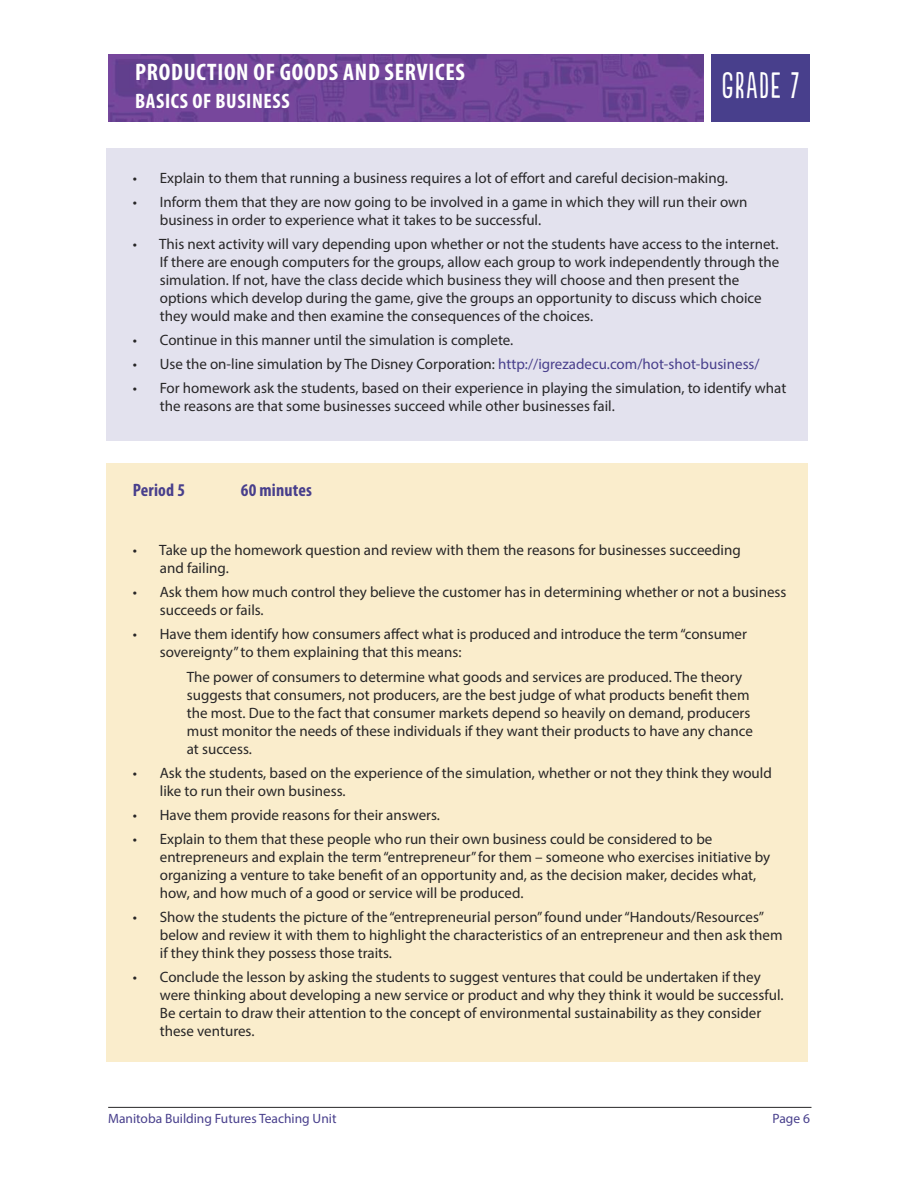
<style>
.page{position:relative;width:918px;height:1188px;background:#fff}
.page>*{position:absolute;margin:0;border:0;box-sizing:border-box;transform-origin:0 0}
.t1{font:34.5px "Populaire";letter-spacing:.05em;color:#fff}
.t2{font:700 condensed 24px "Myriad Pro";letter-spacing:.03em;color:#fff}
.t3{font:700 condensed 21px "Myriad Pro";letter-spacing:.03em;color:#fff}
.t4{font:700 condensed 18px "Myriad Pro";letter-spacing:.01em;color:#483f8c}
.t5{font:15px/18px "Myriad Pro";color:#272627}
.t6{font:13.5px "Myriad Pro";color:#483f8c}
.s1{color:#483f8c}
</style>
<div class="page">
<hr style="left:108px;top:1107px;width:703px;height:1px;background:#272627">
<div style="left:711px;top:54px;width:99px;height:68px;background:#483f8c"></div>
<img style="left:108px;top:54px;width:596px;height:67px">
<div style="left:106px;top:148px;width:702px;height:293px;background:#e3e2ee"></div>
<div style="left:106px;top:463px;width:702px;height:599px;background:#faedcc"></div>
<h2 class="t2" style="left:135px;top:63px;width:331px">PRODUCTION OF GOODS AND SERVICES</h2>
<h3 class="t3" style="left:135px;top:94px;width:156px">BASICS OF BUSINESS</h3>
<h1 class="t1" style="left:722px;top:66px;width:79px">GRADE 7</h1>
<p class="t5" style="left:133px;top:170px;width:597px">• Explain to them that running a business requires a lot of effort and careful decision-making.</p>
<p class="t5" style="left:160px;top:194px;width:589px;text-indent:-27px">• Inform them that they are now going to be involved in a game in which they will run their own business in order to experience what it takes to be successful.</p>
<p class="t5" style="left:160px;top:236px;width:621px;text-indent:-27px">• This next activity will vary depending upon whether or not the students have access to the internet.<br>If there are enough computers for the groups, allow each group to work independently through the simulation. If not, have the class decide which business they will choose and then present the options which develop during the game, give the groups an opportunity to discuss which choice they would make and then examine the consequences of the choices.</p>
<p class="t5" style="left:133px;top:332px;width:382px">• Continue in this manner until the simulation is complete.</p>
<p class="t5" style="left:133px;top:356px;width:628px">• Use the on-line simulation by The Disney Corporation: <span class="s1">http://igrezadecu.com/hot-shot-business/</span></p>
<p class="t5" style="left:160px;top:380px;width:628px;text-indent:-27px">• For homework ask the students, based on their experience in playing the simulation, to identify what the reasons are that some businesses succeed while other businesses fail.</p>
<p class="t4" style="left:133px;top:484px;width:54px">Period 5</p>
<p class="t4" style="left:241px;top:484px;width:73px">60 minutes</p>
<p class="t5" style="left:160px;top:543px;width:582px;text-indent:-27px">• Take up the homework question and review with them the reasons for businesses succeeding and failing.</p>
<p class="t5" style="left:160px;top:585px;width:628px;text-indent:-27px">• Ask them how much control they believe the customer has in determining whether or not a business succeeds or fails.</p>
<p class="t5" style="left:160px;top:627px;width:589px;text-indent:-27px">• Have them identify how consumers affect what is produced and introduce the term“consumer sovereignty”to them explaining that this means:</p>
<p class="t5" style="left:187px;top:669px;width:568px">The power of consumers to determine what goods and services are produced. The theory suggests that consumers, not producers, are the best judge of what products benefit them the most. Due to the fact that consumer markets depend so heavily on demand, producers must monitor the needs of these individuals if they want their products to have any chance at success.</p>
<p class="t5" style="left:160px;top:765px;width:614px;text-indent:-27px">• Ask the students, based on the experience of the simulation, whether or not they think they would like to run their own business.</p>
<p class="t5" style="left:133px;top:807px;width:309px">• Have them provide reasons for their answers.</p>
<p class="t5" style="left:160px;top:831px;width:612px;text-indent:-27px">• Explain to them that these people who run their own business could be considered to be entrepreneurs and explain the term“entrepreneur”for them – someone who exercises initiative by organizing a venture to take benefit of an opportunity and, as the decision maker, decides what, how, and how much of a good or service will be produced.</p>
<p class="t5" style="left:160px;top:909px;width:624px;text-indent:-27px">• Show the students the picture of the “entrepreneurial person”found under“Handouts/Resources” below and review it with them to highlight the characteristics of an entrepreneur and then ask them if they think they possess those traits.</p>
<p class="t5" style="left:160px;top:969px;width:625px;text-indent:-27px">• Conclude the lesson by asking the students to suggest ventures that could be undertaken if they were thinking about developing a new service or product and why they think it would be successful.<br>Be certain to draw their attention to the concept of environmental sustainability as they consider these ventures.</p>
<p class="t6" style="left:108px;top:1114px;width:230px">Manitoba Building Futures Teaching Unit</p>
<p class="t6" style="left:773px;top:1114px;width:39px">Page 6</p>
</div>
